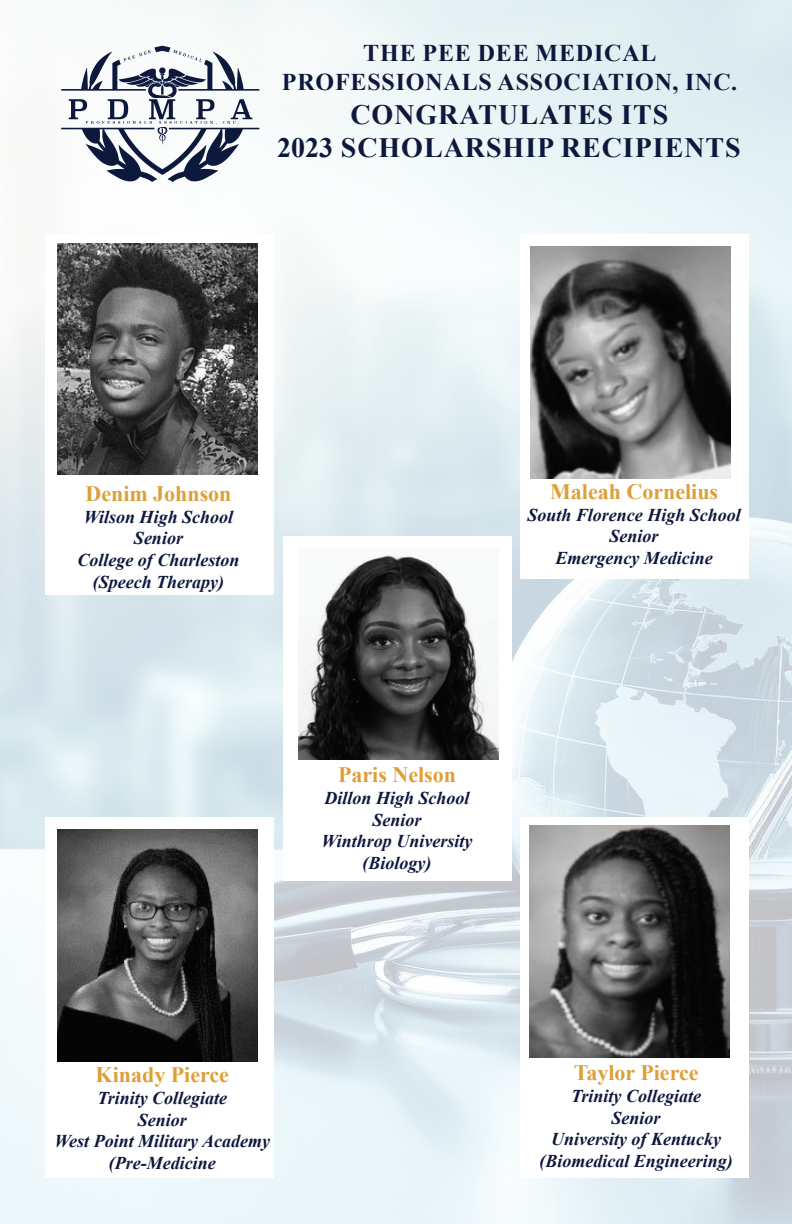
<style>
.page{position:relative;width:792px;height:1224px;background:#fff}
.page>*{position:absolute;margin:0;border:0;box-sizing:border-box;transform-origin:0 0}
.t1{font:700 28px/33.6px "Times New Roman";letter-spacing:.035em;color:#0d183d;text-align:center}
.t2{font:700 24px/28.8px "Times New Roman";letter-spacing:.035em;color:#0d183d;text-align:center}
.t3{font:700 22px "Times New Roman";color:#dd9f37}
.t4{font:italic 700 18px/21.6px "Times New Roman";color:#0d183d;text-align:center}
</style>
<div class="page">
<img style="left:0;top:0;width:792px;height:1224px">
<div style="left:45px;top:234px;width:228px;height:361px;background:#fff"></div>
<div style="left:45px;top:817px;width:228px;height:361px;background:#fff"></div>
<div style="left:520px;top:234px;width:228px;height:344px;background:#fff"></div>
<div style="left:520px;top:817px;width:228px;height:361px;background:#fff"></div>
<div style="left:283px;top:536px;width:229px;height:344px;background:#fff"></div>
<img style="left:58px;top:244px;width:199px;height:230px">
<img style="left:299px;top:555px;width:199px;height:205px">
<img style="left:530px;top:247px;width:200px;height:231px">
<img style="left:529px;top:826px;width:200px;height:231px">
<img style="left:57px;top:830px;width:200px;height:231px">
<img style="left:45px;top:45px;width:235px;height:147px">
<h2 class="t2" style="left:282px;top:38px;width:457px">THE PEE DEE MEDICAL<br>PROFESSIONALS ASSOCIATION, INC.</h2>
<h1 class="t1" style="left:277px;top:97px;width:465px">CONGRATULATES ITS<br>2023 SCHOLARSHIP RECIPIENTS</h1>
<p class="t3" style="left:85px;top:478px;width:148px">Denim Johnson</p>
<p class="t4" style="left:77px;top:506px;width:164px">Wilson High School<br>Senior<br>College of Charleston (Speech Therapy)</p>
<p class="t3" style="left:550px;top:476px;width:170px">Maleah Cornelius</p>
<p class="t4" style="left:527px;top:504px;width:215px">South Florence High School<br>Senior<br>Emergency Medicine</p>
<p class="t3" style="left:338px;top:759px;width:119px">Paris Nelson</p>
<p class="t4" style="left:322px;top:787px;width:152px">Dillon High School<br>Senior<br>Winthrop University (Biology)</p>
<p class="t3" style="left:96px;top:1059px;width:135px">Kinady Pierce</p>
<p class="t4" style="left:55px;top:1087px;width:217px">Trinity Collegiate<br>Senior<br>West Point Military Academy (Pre-Medicine</p>
<p class="t3" style="left:574px;top:1057px;width:126px">Taylor Pierce</p>
<p class="t4" style="left:539px;top:1085px;width:195px">Trinity Collegiate<br>Senior<br>University of Kentucky (Biomedical Engineering)</p>
</div>
